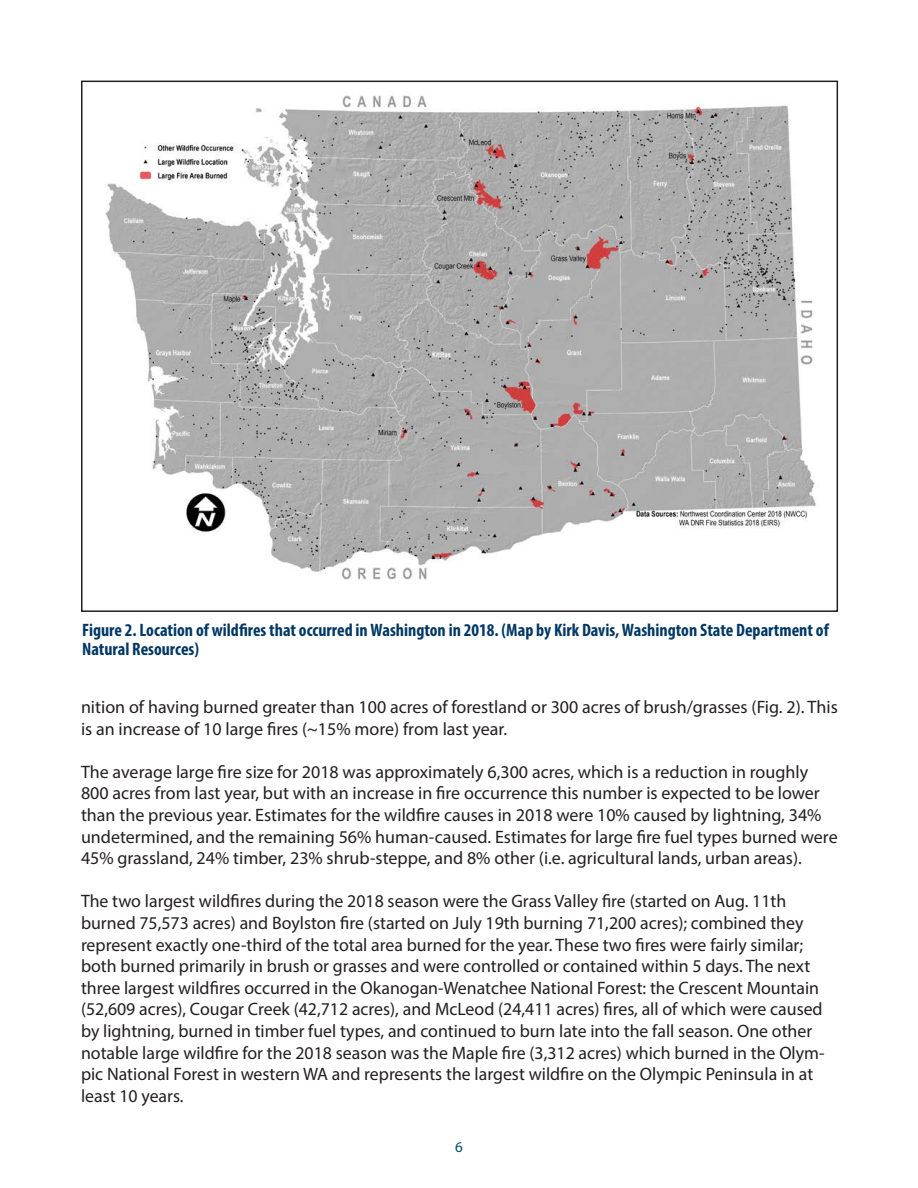
<style>
.page{position:relative;width:918px;height:1188px;background:#fff}
.page>*{position:absolute;margin:0;border:0;box-sizing:border-box;transform-origin:0 0}
.t1{font:18px/21.6px "Myriad Pro";color:#231f20}
.t2{font:700 condensed 18px/19.5px "Myriad Pro";color:#003864}
.t3{font:15px "Myriad Pro";color:#034e65}
</style>
<div class="page">
<img style="left:105px;top:95px;width:711px;height:485px">
<p class="t2" style="left:82px;top:619px;width:748px">Figure 2. Location of wildfires that occurred in Washington in 2018. (Map by Kirk Davis, Washington State Department of<br>Natural Resources)</p>
<p class="t1" style="left:81px;top:696px;width:758px">nition of having burned greater than 100 acres of forestland or 300 acres of brush/grasses (Fig. 2). This is an increase of 10 large fires (~15% more) from last year.</p>
<p class="t1" style="left:81px;top:761px;width:758px">The average large fire size for 2018 was approximately 6,300 acres, which is a reduction in roughly 800 acres from last year, but with an increase in fire occurrence this number is expected to be lower than the previous year. Estimates for the wildfire causes in 2018 were 10% caused by lightning, 34% undetermined, and the remaining 56% human-caused. Estimates for large fire fuel types burned were 45% grassland, 24% timber, 23% shrub-steppe, and 8% other (i.e. agricultural lands, urban areas).</p>
<p class="t1" style="left:81px;top:890px;width:745px">The two largest wildfires during the 2018 season were the Grass Valley fire (started on Aug. 11th burned 75,573 acres) and Boylston fire (started on July 19th burning 71,200 acres); combined they represent exactly one-third of the total area burned for the year. These two fires were fairly similar; both burned primarily in brush or grasses and were controlled or contained within 5 days. The next three largest wildfires occurred in the Okanogan-Wenatchee National Forest: the Crescent Mountain (52,609 acres), Cougar Creek (42,712 acres), and McLeod (24,411 acres) fires, all of which were caused by lightning, burned in timber fuel types, and continued to burn late into the fall season. One other notable large wildfire for the 2018 season was the Maple fire (3,312 acres) which burned in the Olym&shy;pic National Forest in western WA and represents the largest wildfire on the Olympic Peninsula in at least 10 years.</p>
<p class="t3" style="left:455px;top:1137px;width:9px">6</p>
</div>
